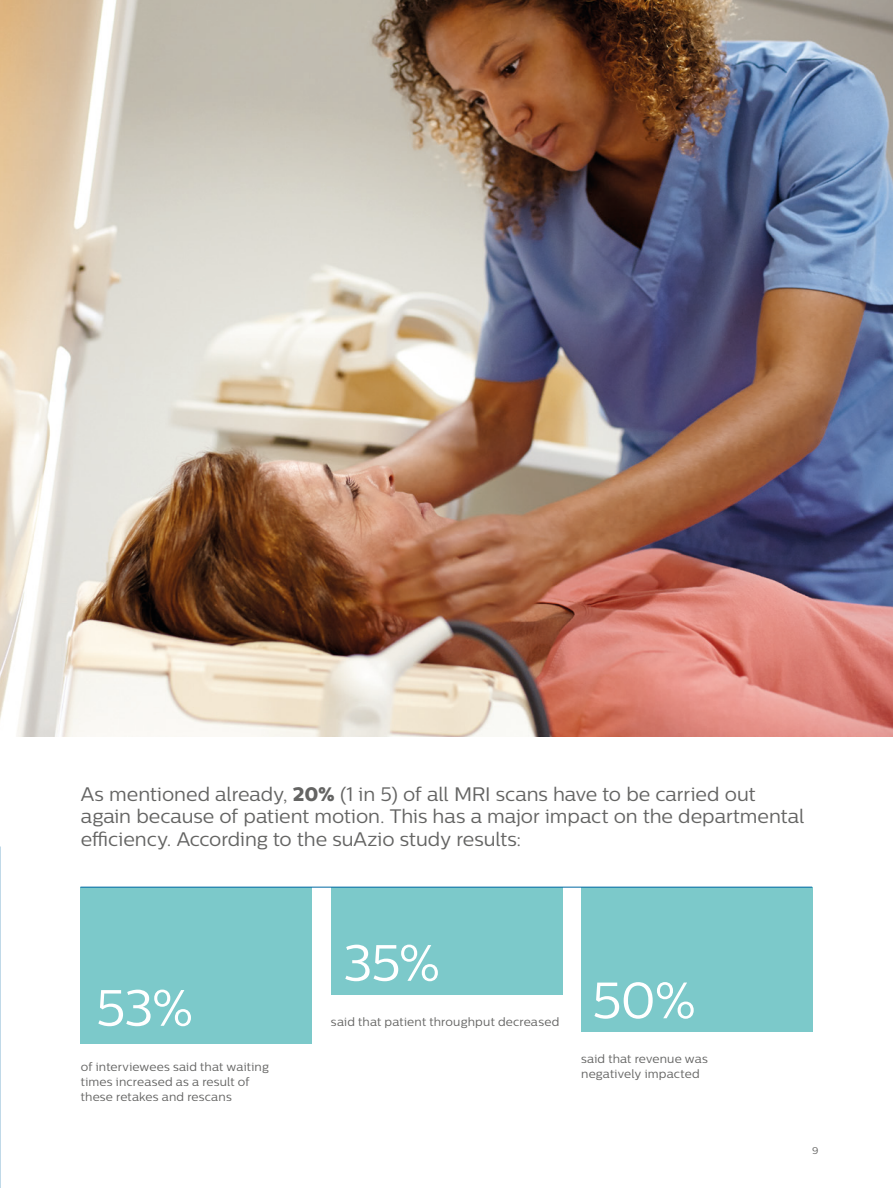
<style>
.page{position:relative;width:893px;height:1188px;background:#fff}
.page>*{position:absolute;margin:0;border:0;box-sizing:border-box;transform-origin:0 0}
.t1{font:51px "Centrale Sans";color:#fff}
.t2{font:19.5px/22.5px "Centrale Sans";letter-spacing:-.005em;color:#646463}
.t3{font:12px/15px "Centrale Sans";letter-spacing:.015em;color:#646463}
.t4{font:9.75px "Centrale Sans";color:#646463}
.s1{font-family:"Centrale Sans X Bold"}
</style>
<div class="page">
<img style="left:0;top:0;width:893px;height:736px">
<div style="left:80px;top:887px;width:232px;height:157px;background:#7cc9ca"></div>
<div style="left:331px;top:887px;width:231px;height:108px;background:#7cc9ca"></div>
<div style="left:581px;top:887px;width:231px;height:144px;background:#7cc9ca"></div>
<hr style="left:80px;top:887px;width:732px;height:1px;background:#0068a3">
<p class="t2" style="left:81px;top:782px;width:725px">As mentioned already, <span class="s1">20%</span> (1 in 5) of all MRI scans have to be carried out again because of patient motion. This has a major impact on the departmental efficiency. According to the suAzio study results:</p>
<h1 class="t1" style="left:96px;top:978px;width:99px">53%</h1>
<p class="t3" style="left:81px;top:1059px;width:190px">of interviewees said that waiting times increased as a result of these retakes and rescans</p>
<h1 class="t1" style="left:343px;top:933px;width:99px">35%</h1>
<p class="t3" style="left:331px;top:1014px;width:230px">said that patient throughput decreased</p>
<h1 class="t1" style="left:592px;top:971px;width:106px">50%</h1>
<p class="t3" style="left:581px;top:1051px;width:128px">said that revenue was negatively impacted</p>
<p class="t4" style="left:812px;top:1145px;width:8px">9</p>
</div>
